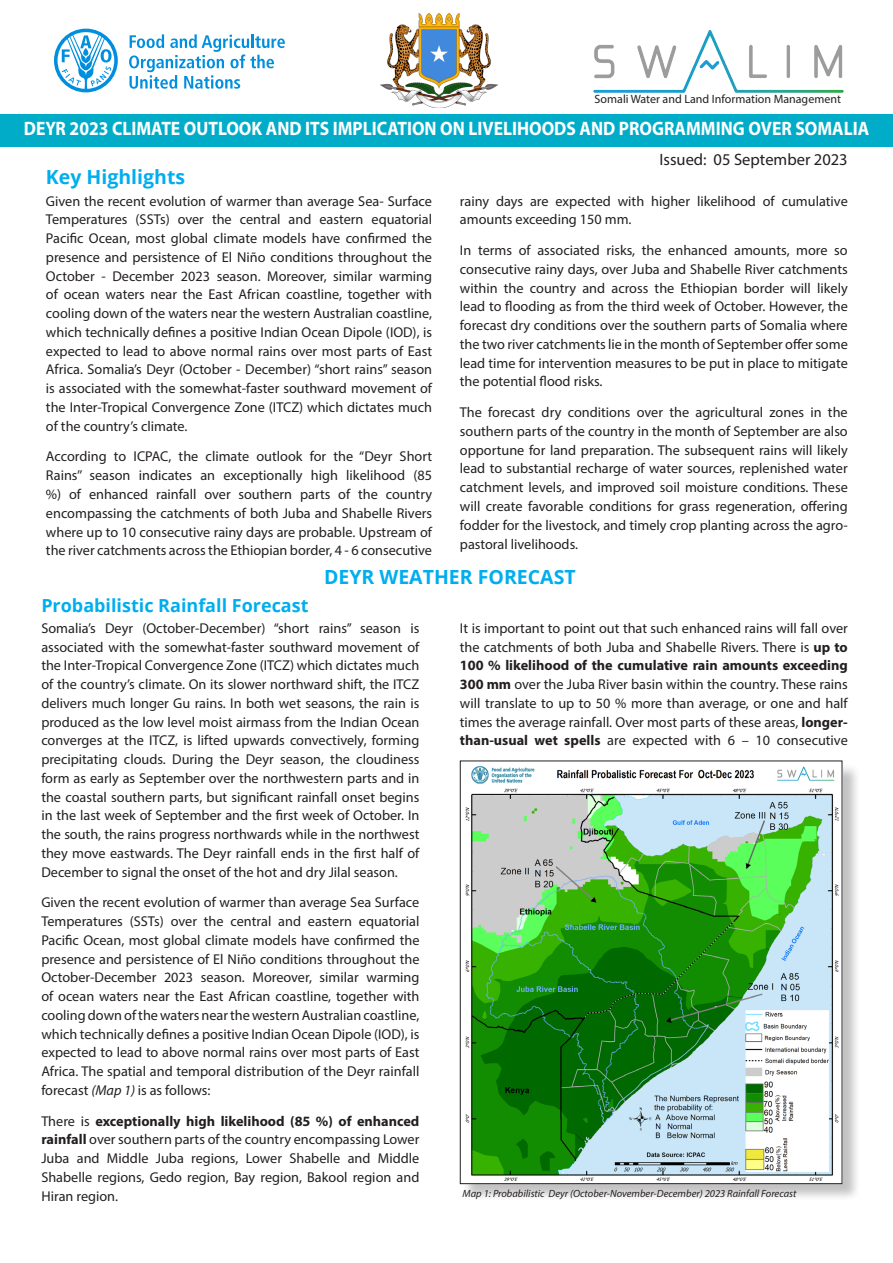
<style>
.page{position:relative;width:893px;height:1263px;background:#fff}
.page>*{position:absolute;margin:0;border:0;box-sizing:border-box;transform-origin:0 0}
.t1{font:700 19.5px "Myriad Pro";color:#fff;scale:.9 1}
.t2{font:700 19.5px "Open Sans";color:#00aeef}
.t3{font:700 18px "Open Sans";color:#00aeef}
.t4{font:16.5px "Myriad Pro";color:#231f20}
.t5{font:14.25px/18.8px "Myriad Pro";color:#231f20;text-align:justify}
.t6{font:12px "Myriad Pro";color:#231f20}
.t7{font:italic 10.5px "Myriad Pro";color:#231f20}
.s1{font-style:italic}
.s2{font-weight:700}
</style>
<div class="page">
<img style="left:593px;top:31px;width:250px;height:61px">
<div style="left:0;top:114px;width:893px;height:32px;background:#00acc8"></div>
<img style="left:380px;top:13px;width:118px;height:95px">
<svg style="left:54px;top:29px;width:64px;height:63px"></svg>
<svg style="left:129px;top:34px;width:156px;height:55px"></svg>
<div style="left:462px;top:762px;width:399px;height:440px;background:#231f20;opacity:.27"></div>
<img style="left:462px;top:763px;width:378px;height:419px">
<p class="t6" style="left:595px;top:91px;width:248px">Somali Water and Land Information Management</p>
<p class="t1" style="left:24px;top:115px;width:941px">DEYR 2023 CLIMATE OUTLOOK AND ITS IMPLICATION ON LIVELIHOODS AND PROGRAMMING OVER SOMALIA</p>
<p class="t4" style="left:660px;top:150px;width:190px">Issued: 05 September 2023</p>
<p class="t2" style="left:46px;top:163px;width:141px">Key Highlights</p>
<p class="t5" style="left:460px;top:191px;width:389px">rainy days are expected with higher likelihood of cumulative amounts exceeding 150 mm.</p>
<p class="t5" style="left:460px;top:241px;width:389px">In terms of associated risks, the enhanced amounts, more so consecutive rainy days, over Juba and Shabelle River catchments within the country and across the Ethiopian border will likely lead to flooding as from the third week of October. However, the forecast dry conditions over the southern parts of Somalia where the two river catchments lie in the month of September offer some lead time for intervention measures to be put in place to mitigate the potential flood risks.</p>
<p class="t5" style="left:460px;top:403px;width:389px">The forecast dry conditions over the agricultural zones in the southern parts of the country in the month of September are also opportune for land preparation. The subsequent rains will likely lead to substantial recharge of water sources, replenished water catchment levels, and improved soil moisture conditions. These will create favorable conditions for grass regeneration, offering fodder for the livestock, and timely crop planting across the agro&shy;pastoral livelihoods.</p>
<p class="t5" style="left:46px;top:191px;width:388px">Given the recent evolution of warmer than average Sea- Surface Temperatures (SSTs) over the central and eastern equatorial Pacific Ocean, most global climate models have confirmed the presence and persistence of El Niño conditions throughout the October - December 2023 season. Moreover, similar warming of ocean waters near the East African coastline, together with cooling down of the waters near the western Australian coastline, which technically defines a positive Indian Ocean Dipole (IOD), is expected to lead to above normal rains over most parts of East Africa. Somalia’s Deyr (October - December) “short rains” season is associated with the somewhat-faster southward movement of the Inter-Tropical Convergence Zone (ITCZ) which dictates much of the country’s climate.</p>
<p class="t5" style="left:46px;top:447px;width:388px">According to ICPAC, the climate outlook for the “Deyr Short Rains’’ season indicates an exceptionally high likelihood (85 %) of enhanced rainfall over southern parts of the country encompassing the catchments of both Juba and Shabelle Rivers where up to 10 consecutive rainy days are probable. Upstream of the river catchments across the Ethiopian border, 4 - 6 consecutive</p>
<p class="t2" style="left:324px;top:563px;width:253px">DEYR WEATHER FORECAST</p>
<p class="t5" style="left:41px;top:618px;width:380px">Somalia’s Deyr (October-December) “short rains” season is associated with the somewhat-faster southward movement of the Inter-Tropical Convergence Zone (ITCZ) which dictates much of the country’s climate. On its slower northward shift, the ITCZ delivers much longer Gu rains. In both wet seasons, the rain is produced as the low level moist airmass from the Indian Ocean converges at the ITCZ, is lifted upwards convectively, forming precipitating clouds. During the Deyr season, the cloudiness form as early as September over the northwestern parts and in the coastal southern parts, but significant rainfall onset begins in the last week of September and the first week of October. In the south, the rains progress northwards while in the northwest they move eastwards. The Deyr rainfall ends in the first half of December to signal the onset of the hot and dry Jilal season.</p>
<p class="t5" style="left:41px;top:893px;width:380px">Given the recent evolution of warmer than average Sea Surface Temperatures (SSTs) over the central and eastern equatorial Pacific Ocean, most global climate models have confirmed the presence and persistence of El Niño conditions throughout the October-December 2023 season. Moreover, similar warming of ocean waters near the East African coastline, together with cooling down of the waters near the western Australian coastline, which technically defines a positive Indian Ocean Dipole (IOD), is expected to lead to above normal rains over most parts of East Africa. The spatial and temporal distribution of the Deyr rainfall forecast <span class="s1">(Map 1)</span> is as follows:</p>
<p class="t5" style="left:41px;top:1111px;width:380px">There is <span class="s2">exceptionally high likelihood (85 %) of enhanced rainfall</span> over southern parts of the country encompassing Lower Juba and Middle Juba regions, Lower Shabelle and Middle Shabelle regions, Gedo region, Bay region, Bakool region and Hiran region.</p>
<p class="t3" style="left:41px;top:592px;width:269px">Probabilistic Rainfall Forecast</p>
<p class="t5" style="left:460px;top:618px;width:389px">It is important to point out that such enhanced rains will fall over the catchments of both Juba and Shabelle Rivers. There is <span class="s2">up to 100 % likelihood of the cumulative rain amounts exceeding 300 mm</span> over the Juba River basin within the country. These rains will translate to up to 50 % more than average, or one and half times the average rainfall. Over most parts of these areas, <span class="s2">longer&shy;than-usual wet spells</span> are expected with 6 – 10 consecutive</p>
<p class="t7" style="left:463px;top:1187px;width:335px">Map 1: Probabilistic Deyr (October-November-December) 2023 Rainfall Forecast</p>
</div>
